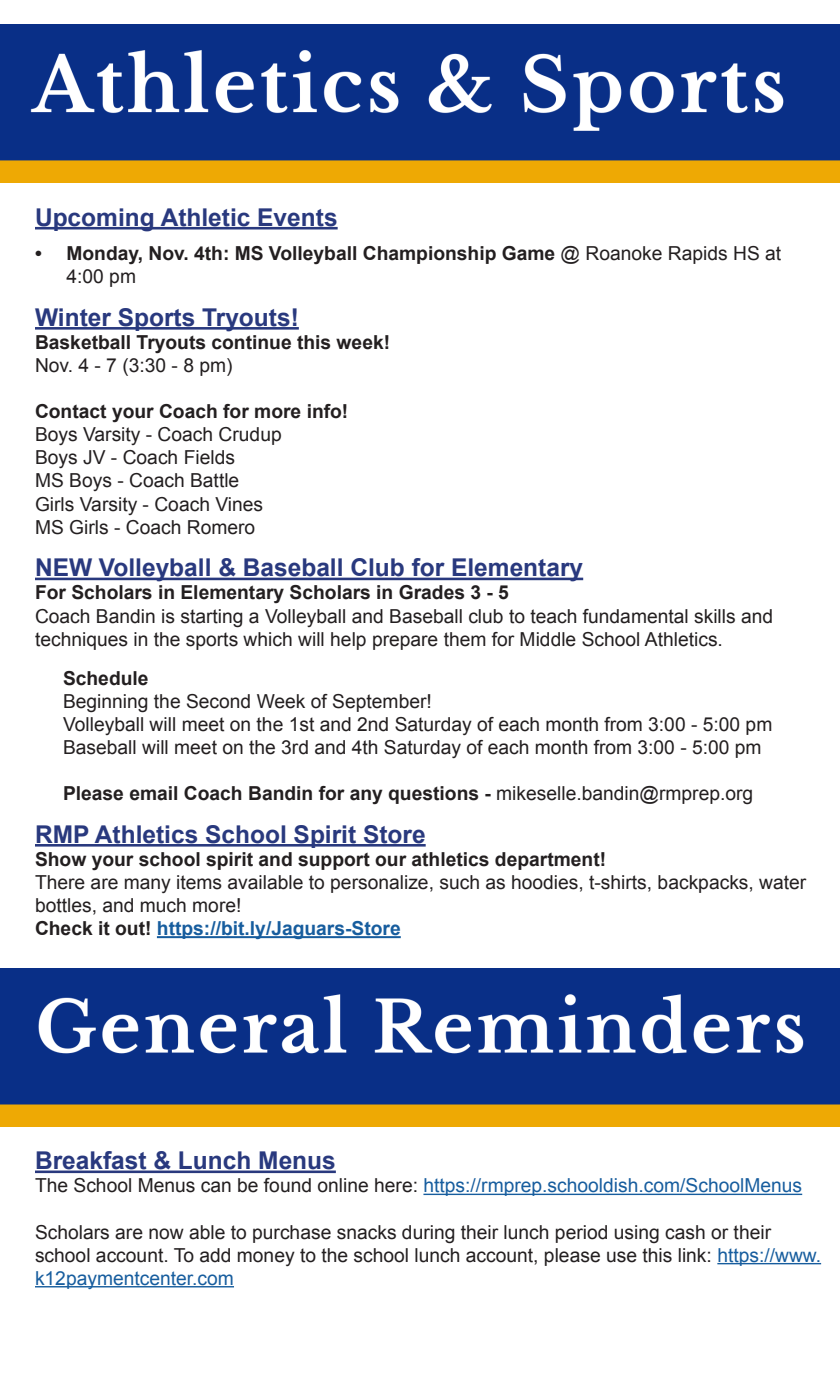
<style>
.page{position:relative;width:840px;height:1386px;background:#fff}
.page>*{position:absolute;margin:0;border:0;box-sizing:border-box;transform-origin:0 0}
.t1{font:700 24.5px "Arial";color:#29397e}
.t2{font:19.25px/23.1px "Arial";color:#231f20}
.t3{font:700 19.25px/23.1px "Arial";color:#231f20}
.t4{font:19.25px "Arial";color:#175d9e}
.t5{font:700 19.25px "Arial";color:#175d9e}
.s1{font-weight:400}
.s2{color:#231f20}
.s3{color:#175d9e}
</style>
<div class="page">
<hr style="left:35px;top:844px;width:391px;height:3px;background:#29397e">
<hr style="left:157px;top:936px;width:244px;height:2px;background:#175d9e">
<hr style="left:35px;top:227px;width:303px;height:2px;background:#29397e">
<hr style="left:35px;top:578px;width:548px;height:2px;background:#29397e">
<hr style="left:35px;top:327px;width:264px;height:3px;background:#29397e">
<img style="left:0;top:25px;width:840px;height:158px">
<img style="left:0;top:968px;width:840px;height:159px">
<hr style="left:35px;top:1171px;width:301px;height:2px;background:#29397e">
<hr style="left:423px;top:1194px;width:379px;height:1px;background:#175d9e">
<hr style="left:717px;top:1263px;width:104px;height:1px;background:#175d9e">
<hr style="left:35px;top:1286px;width:199px;height:1px;background:#175d9e">
<p class="t1" style="left:35px;top:201px;width:304px">Upcoming Athletic Events</p>
<p class="t3" style="left:66px;top:242px;width:716px;text-indent:-32px">• Monday, Nov. 4th: MS Volleyball Championship Game <span class="s1">@ Roanoke Rapids HS at<br>4:00 pm</span></p>
<p class="t1" style="left:35px;top:301px;width:265px">Winter Sports Tryouts!</p>
<p class="t3" style="left:35px;top:331px;width:357px">Basketball Tryouts continue this week!</p>
<p class="t2" style="left:35px;top:354px;width:199px">Nov. 4 - 7 (3:30 - 8 pm)</p>
<p class="t3" style="left:35px;top:400px;width:315px">Contact your Coach for more info!</p>
<p class="t2" style="left:35px;top:423px;width:248px">Boys Varsity - Coach Crudup</p>
<p class="t2" style="left:35px;top:446px;width:202px">Boys JV - Coach Fields</p>
<p class="t2" style="left:35px;top:469px;width:206px">MS Boys - Coach Battle</p>
<p class="t2" style="left:35px;top:492px;width:230px">Girls Varsity - Coach Vines</p>
<p class="t2" style="left:35px;top:516px;width:222px">MS Girls - Coach Romero</p>
<p class="t1" style="left:35px;top:552px;width:550px">NEW Volleyball &amp; Baseball Club for Elementary</p>
<p class="t3" style="left:35px;top:582px;width:475px">For Scholars in Elementary Scholars in Grades 3 - 5</p>
<p class="t2" style="left:35px;top:604px;width:740px">Coach Bandin is starting a Volleyball and Baseball club to teach fundamental skills and techniques in the sports which will help prepare them for Middle School Athletics.</p>
<p class="t3" style="left:63px;top:667px;width:87px">Schedule</p>
<p class="t2" style="left:63px;top:690px;width:370px">Beginning the Second Week of September!</p>
<p class="t2" style="left:63px;top:713px;width:711px">Volleyball will meet on the 1st and 2nd Saturday of each month from 3:00 - 5:00 pm</p>
<p class="t2" style="left:63px;top:736px;width:700px">Baseball will meet on the 3rd and 4th Saturday of each month from 3:00 - 5:00 pm</p>
<p class="t3" style="left:63px;top:782px;width:692px">Please email Coach Bandin for any questions - <span class="s1">mikeselle.bandin@rmprep.org</span></p>
<p class="t1" style="left:35px;top:818px;width:392px">RMP Athletics School Spirit Store</p>
<p class="t3" style="left:35px;top:848px;width:573px">Show your school spirit and support our athletics department!</p>
<p class="t2" style="left:35px;top:871px;width:773px">There are many items available to personalize, such as hoodies, t-shirts, backpacks, water bottles, and much more!</p>
<p class="t5" style="left:35px;top:916px;width:367px"><span class="s2">Check it out!</span> https://bit.ly/Jaguars-Store</p>
<p class="t1" style="left:35px;top:1144px;width:302px">Breakfast &amp; Lunch Menus</p>
<p class="t4" style="left:35px;top:1173px;width:769px"><span class="s2">The School Menus can be found online here:</span> https://rmprep.schooldish.com/SchoolMenus</p>
<p class="t2" style="left:35px;top:1220px;width:788px">Scholars are now able to purchase snacks during their lunch period using cash or their school account. To add money to the school lunch account, please use this link: <span class="s3">https://www. k12paymentcenter.com</span></p>
</div>
